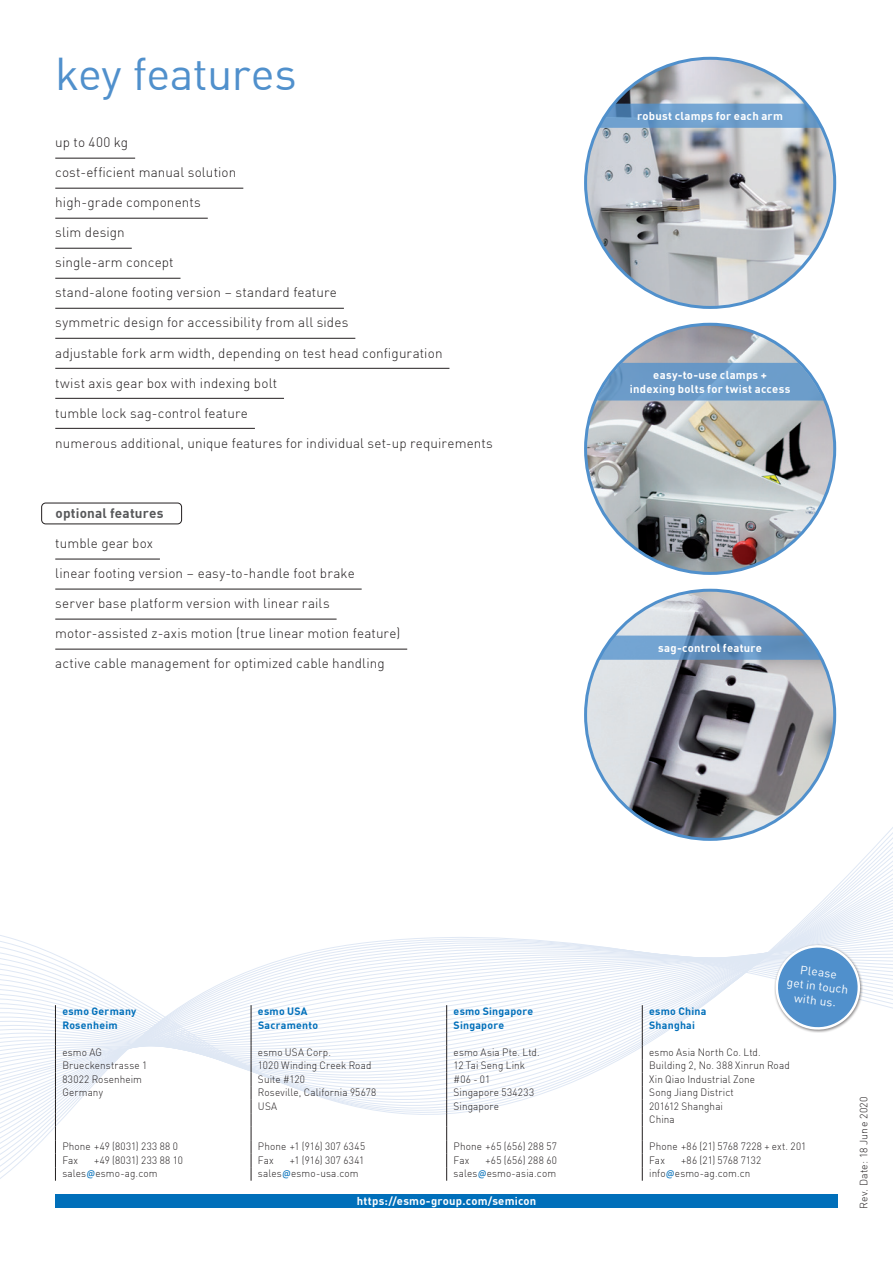
<style>
.page{position:relative;width:893px;height:1263px;background:#fff}
.page>*{position:absolute;margin:0;border:0;box-sizing:border-box;transform-origin:0 0}
.t1{font:45px "DIN Offc";letter-spacing:-.01em;color:#5090cc}
.t2{font:300 13.5px "DIN Offc";letter-spacing:.01em;color:#231f20}
.t3{font:700 13.5px "DIN Offc";letter-spacing:.015em;color:#57585a}
.t4{font:11.85px/14.2px "DIN Offc";color:#fff;text-align:center}
.t5{font:700 11.25px/13.5px "DIN Offc";letter-spacing:.02em;color:#fff;text-align:center}
.t6{font:300 10.5px/13.5px "DIN Offc";letter-spacing:.015em;color:#231f20;scale:.95 1}
.t7{font:700 10.5px "DIN Offc";letter-spacing:.02em;color:#006fba}
.t8{font:300 10.5px "DIN Offc";letter-spacing:.015em;color:#231f20}
.t9{font:300 10.5px "DIN Offc";letter-spacing:.04em;color:#231f20;scale:.95 1}
.s1{font-family:"Calibri";font-weight:400;color:#006fba}
</style>
<div class="page">
<svg style="left:0;top:796px;width:893px;height:330px"></svg>
<div style="left:55px;top:1194px;width:783px;height:14px;background:#006fba"></div>
<svg style="left:0;top:963px;width:222px;height:218px"></svg>
<svg style="left:251px;top:1005px;width:1px;height:176px"></svg>
<svg style="left:446px;top:1005px;width:1px;height:176px"></svg>
<svg style="left:642px;top:1005px;width:1px;height:176px"></svg>
<div style="left:774px;top:943px;width:89px;height:90px;background:#231f20;opacity:.5"></div>
<svg style="left:691px;top:831px;width:202px;height:200px"></svg>
<hr style="left:55px;top:158px;width:80px;height:1px;background:#231f20">
<hr style="left:55px;top:188px;width:188px;height:1px;background:#231f20">
<hr style="left:55px;top:218px;width:153px;height:1px;background:#231f20">
<hr style="left:55px;top:248px;width:77px;height:1px;background:#231f20">
<hr style="left:55px;top:278px;width:126px;height:1px;background:#231f20">
<hr style="left:55px;top:308px;width:289px;height:1px;background:#231f20">
<hr style="left:55px;top:338px;width:300px;height:1px;background:#231f20">
<hr style="left:55px;top:368px;width:394px;height:1px;background:#231f20">
<hr style="left:55px;top:398px;width:229px;height:1px;background:#231f20">
<hr style="left:55px;top:428px;width:200px;height:1px;background:#231f20">
<hr style="left:55px;top:559px;width:105px;height:1px;background:#231f20">
<hr style="left:55px;top:589px;width:307px;height:1px;background:#231f20">
<hr style="left:55px;top:619px;width:282px;height:1px;background:#231f20">
<hr style="left:55px;top:649px;width:352px;height:1px;background:#231f20">
<div style="left:41px;top:503px;width:141px;height:21px;border:1px solid #231f20;border-radius:4px"></div>
<img style="left:586px;top:58px;width:249px;height:249px;border-radius:125px">
<svg style="left:598px;top:104px;width:224px;height:24px;background:#74a2ce"></svg>
<img style="left:586px;top:324px;width:249px;height:249px;border-radius:125px">
<svg style="left:597px;top:363px;width:226px;height:37px;background:#74a1cc"></svg>
<img style="left:586px;top:590px;width:249px;height:249px;border-radius:125px">
<svg style="left:598px;top:635px;width:224px;height:25px;background:#6e9bc6"></svg>
<h1 class="t1" style="left:55px;top:45px;width:243px">key features</h1>
<p class="t2" style="left:55px;top:134px;width:74px">up to 400 kg</p>
<p class="t2" style="left:55px;top:164px;width:183px">cost-efficient manual solution</p>
<p class="t2" style="left:55px;top:194px;width:147px">high-grade components</p>
<p class="t2" style="left:55px;top:224px;width:71px">slim design</p>
<p class="t2" style="left:55px;top:254px;width:120px">single-arm concept</p>
<p class="t2" style="left:55px;top:284px;width:283px">stand-alone footing version – standard feature</p>
<p class="t2" style="left:55px;top:314px;width:295px">symmetric design for accessibility from all sides</p>
<p class="t2" style="left:55px;top:344px;width:389px">adjustable fork arm width, depending on test head configuration</p>
<p class="t2" style="left:55px;top:374px;width:223px">twist axis gear box with indexing bolt</p>
<p class="t2" style="left:55px;top:404px;width:194px">tumble lock sag-control feature</p>
<p class="t2" style="left:55px;top:434px;width:439px">numerous additional, unique features for individual set-up requirements</p>
<p class="t3" style="left:56px;top:504px;width:109px">optional features</p>
<p class="t2" style="left:55px;top:535px;width:99px">tumble gear box</p>
<p class="t2" style="left:55px;top:565px;width:301px">linear footing version – easy-to-handle foot brake</p>
<p class="t2" style="left:55px;top:595px;width:276px">server base platform version with linear rails</p>
<p class="t2" style="left:55px;top:625px;width:347px">motor-assisted z-axis motion (true linear motion feature)</p>
<p class="t2" style="left:55px;top:655px;width:331px">active cable management for optimized cable handling</p>
<p class="t5" style="left:637px;top:109px;width:147px">robust clamps for each arm</p>
<p class="t5" style="left:630px;top:368px;width:162px">easy-to-use clamps + indexing bolts for twist access</p>
<p class="t5" style="left:658px;top:641px;width:105px">sag-control feature</p>
<p class="t4" style="left:790px;top:961px;width:63px;rotate:7deg">Please<br>get in touch with us.</p>
<p class="t7" style="left:62px;top:1004px;width:76px">esmo Germany</p>
<p class="t7" style="left:258px;top:1004px;width:51px">esmo USA</p>
<p class="t7" style="left:454px;top:1004px;width:81px">esmo Singapore</p>
<p class="t7" style="left:649px;top:1004px;width:59px">esmo China</p>
<p class="t7" style="left:62px;top:1018px;width:57px">Rosenheim</p>
<p class="t7" style="left:258px;top:1018px;width:62px">Sacramento</p>
<p class="t7" style="left:454px;top:1018px;width:52px">Singapore</p>
<p class="t7" style="left:649px;top:1018px;width:47px">Shanghai</p>
<p class="t6" style="left:62px;top:1045px;width:43px">esmo AG</p>
<p class="t6" style="left:258px;top:1045px;width:78px">esmo USA Corp.</p>
<p class="t6" style="left:454px;top:1045px;width:92px">esmo Asia Pte. Ltd.</p>
<p class="t6" style="left:649px;top:1045px;width:119px">esmo Asia North Co. Ltd.</p>
<p class="t6" style="left:62px;top:1059px;width:91px">Brueckenstrasse 1</p>
<p class="t6" style="left:258px;top:1059px;width:121px">1020 Winding Creek Road</p>
<p class="t6" style="left:454px;top:1059px;width:77px">12 Tai Seng Link</p>
<p class="t6" style="left:649px;top:1059px;width:149px">Building 2, No. 388 Xinrun Road</p>
<p class="t6" style="left:62px;top:1072px;width:85px">83022 Rosenheim</p>
<p class="t6" style="left:258px;top:1072px;width:51px">Suite #120</p>
<p class="t6" style="left:454px;top:1072px;width:40px">#06 - 01</p>
<p class="t6" style="left:649px;top:1072px;width:113px">Xin Qiao Industrial Zone</p>
<p class="t6" style="left:62px;top:1086px;width:44px">Germany</p>
<p class="t6" style="left:258px;top:1086px;width:126px">Roseville, California 95678</p>
<p class="t6" style="left:454px;top:1086px;width:86px">Singapore 534233</p>
<p class="t6" style="left:649px;top:1086px;width:91px">Song Jiang District</p>
<p class="t6" style="left:258px;top:1099px;width:22px">USA</p>
<p class="t6" style="left:454px;top:1099px;width:49px">Singapore</p>
<p class="t6" style="left:649px;top:1099px;width:79px">201612 Shanghai<br>China</p>
<p class="t6" style="left:62px;top:1140px;width:123px">Phone +49 (8031) 233 88 0</p>
<p class="t6" style="left:258px;top:1140px;width:114px">Phone +1 (916) 307 6345</p>
<p class="t6" style="left:454px;top:1140px;width:110px">Phone +65 (656) 288 57</p>
<p class="t6" style="left:649px;top:1140px;width:167px">Phone +86 (21) 5768 7228 + ext. 201</p>
<p class="t6" style="left:62px;top:1153px;width:18px">Fax</p>
<p class="t9" style="left:94px;top:1153px;width:95px">+49 (8031) 233 88 10</p>
<p class="t6" style="left:258px;top:1153px;width:18px">Fax</p>
<p class="t6" style="left:290px;top:1153px;width:80px">+1 (916) 307 6341</p>
<p class="t6" style="left:454px;top:1153px;width:18px">Fax</p>
<p class="t6" style="left:485px;top:1153px;width:77px">+65 (656) 288 60</p>
<p class="t6" style="left:649px;top:1153px;width:18px">Fax</p>
<p class="t6" style="left:681px;top:1153px;width:86px">+86 (21) 5768 7132</p>
<p class="t6" style="left:62px;top:1167px;width:102px">sales<span class="s1">@</span>esmo-ag.com</p>
<p class="t6" style="left:258px;top:1167px;width:107px">sales<span class="s1">@</span>esmo-usa.com</p>
<p class="t6" style="left:454px;top:1167px;width:109px">sales<span class="s1">@</span>esmo-asia.com</p>
<p class="t6" style="left:649px;top:1167px;width:108px">info<span class="s1">@</span>esmo-ag.com.cn</p>
<p class="t5" style="left:357px;top:1194px;width:181px">https://esmo-group.com/semicon</p>
<p class="t8" style="left:857px;top:1209px;width:114px;rotate:-90deg">Rev. Date: 18 June 2020</p>
</div>
